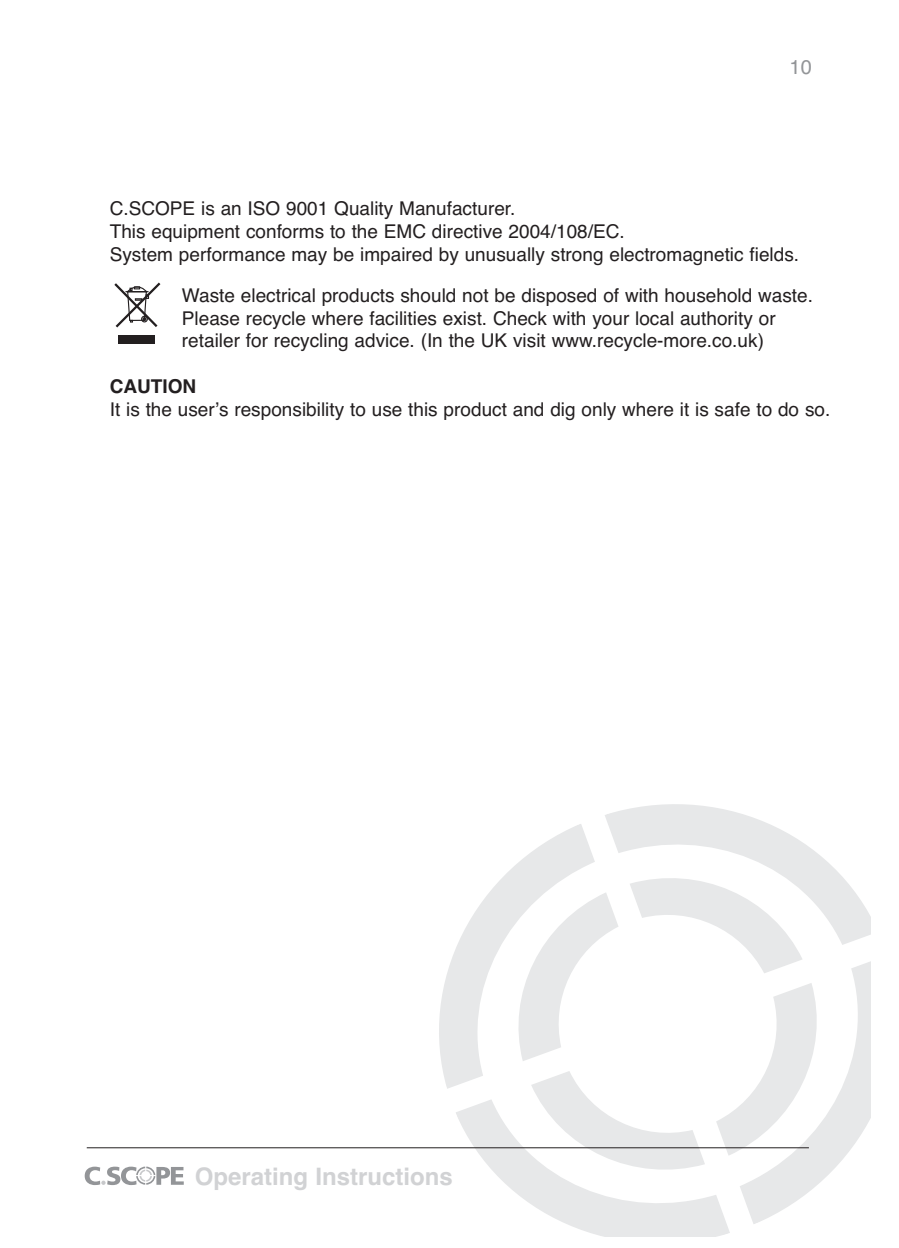
<style>
.page{position:relative;width:899px;height:1248px;background:#fff}
.page>*{position:absolute;margin:0;border:0;box-sizing:border-box;transform-origin:0 0}
.t1{font:700 24px "Helvetica";color:#d1d2d4}
.t2{font:20px "Helvetica";color:#939598}
.t3{font:19px/22.8px "Helvetica";color:#231f20}
.t4{font:700 19px "Helvetica";color:#231f20}
</style>
<div class="page">
<svg style="left:439px;top:951px;width:16px;height:137px;fill:#e7e8e9"></svg>
<svg style="left:455px;top:804px;width:415px;height:432px"></svg>
<svg style="left:85px;top:1166px;width:99px;height:18px"></svg>
<hr style="left:87px;top:1147px;width:722px;height:1px;background:#231f20">
<div style="left:119px;top:335px;width:36px;height:9px;background:#231f20"></div>
<svg style="left:114px;top:283px;width:46px;height:45px"></svg>
<p class="t2" style="left:789px;top:55px;width:24px">10</p>
<p class="t3" style="left:110px;top:197px;width:691px">C.SCOPE is an ISO 9001 Quality Manufacturer.<br>This equipment conforms to the EMC directive 2004/108/EC.<br>System performance may be impaired by unusually strong electromagnetic fields.</p>
<p class="t3" style="left:182px;top:284px;width:632px">Waste electrical products should not be disposed of with household waste.<br>Please recycle where facilities exist. Check with your local authority or retailer for recycling advice. (In the UK visit www.recycle-more.co.uk)</p>
<p class="t4" style="left:110px;top:375px;width:88px">CAUTION</p>
<p class="t3" style="left:110px;top:398px;width:722px">It is the user’s responsibility to use this product and dig only where it is safe to do so.</p>
<p class="t1" style="left:195px;top:1162px;width:260px">Operating Instructions</p>
</div>
